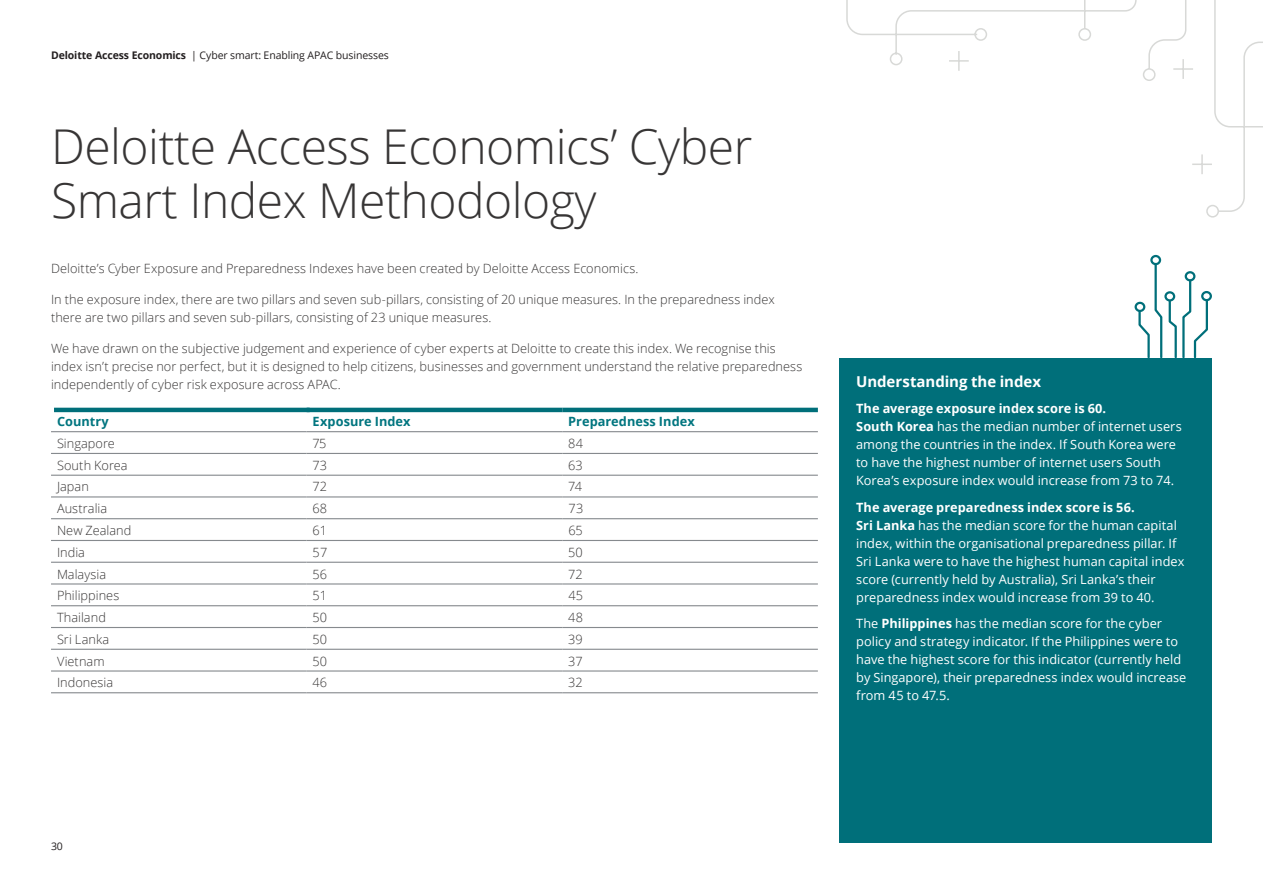
<style>
.page{position:relative;width:1263px;height:893px;background:#fff}
.page>*{position:absolute;margin:0;border:0;box-sizing:border-box;transform-origin:0 0}
.t1{font:300 48px/54px "Open Sans";letter-spacing:-.01em;color:#373535}
.t2{font:700 15px "Open Sans";letter-spacing:-.005em;color:#fff}
.t3{font:300 12.75px/18px "Open Sans";letter-spacing:.005em;color:#373535}
.t4{font:12.75px/18px "Open Sans";letter-spacing:.005em;color:#fff}
.t5{font:700 12.75px "Open Sans";letter-spacing:.005em;color:#00757f}
.t6{font:10.5px "Open Sans";letter-spacing:-.01em;color:#231f20}
.s1{font-weight:700}
</style>
<div class="page">
<svg style="left:846px;top:0;width:417px;height:218px"></svg>
<svg style="left:1192px;top:164px;width:20px;height:1px"></svg>
<hr style="left:1201px;top:154px;width:2px;height:20px;background:#d8d9d7">
<hr style="left:949px;top:60px;width:20px;height:2px;background:#d8d9d7">
<hr style="left:958px;top:51px;width:2px;height:20px;background:#d8d9d7">
<hr style="left:1173px;top:68px;width:20px;height:2px;background:#d8d9d7">
<hr style="left:1182px;top:59px;width:2px;height:20px;background:#d8d9d7">
<hr style="left:54px;top:408px;width:256px;height:4px;background:#006f7a">
<hr style="left:307px;top:408px;width:255px;height:4px;background:#006f7a">
<hr style="left:562px;top:408px;width:256px;height:4px;background:#006f7a">
<hr style="left:51px;top:431px;width:256px;height:1px;background:#868a8e">
<hr style="left:307px;top:431px;width:255px;height:1px;background:#868a8e">
<hr style="left:562px;top:431px;width:256px;height:1px;background:#868a8e">
<hr style="left:51px;top:453px;width:256px;height:1px;background:#868a8e">
<hr style="left:307px;top:453px;width:255px;height:1px;background:#868a8e">
<hr style="left:562px;top:453px;width:256px;height:1px;background:#868a8e">
<hr style="left:51px;top:475px;width:256px;height:1px;background:#868a8e">
<hr style="left:307px;top:475px;width:255px;height:1px;background:#868a8e">
<hr style="left:562px;top:475px;width:256px;height:1px;background:#868a8e">
<hr style="left:51px;top:496px;width:256px;height:1px;background:#868a8e">
<hr style="left:307px;top:496px;width:255px;height:1px;background:#868a8e">
<hr style="left:562px;top:496px;width:256px;height:1px;background:#868a8e">
<hr style="left:51px;top:518px;width:256px;height:1px;background:#868a8e">
<hr style="left:307px;top:518px;width:255px;height:1px;background:#868a8e">
<hr style="left:562px;top:518px;width:256px;height:1px;background:#868a8e">
<hr style="left:51px;top:540px;width:256px;height:1px;background:#868a8e">
<hr style="left:307px;top:540px;width:255px;height:1px;background:#868a8e">
<hr style="left:562px;top:540px;width:256px;height:1px;background:#868a8e">
<hr style="left:51px;top:562px;width:256px;height:1px;background:#868a8e">
<hr style="left:307px;top:562px;width:255px;height:1px;background:#868a8e">
<hr style="left:562px;top:562px;width:256px;height:1px;background:#868a8e">
<hr style="left:51px;top:583px;width:256px;height:2px;background:#868a8e">
<hr style="left:307px;top:583px;width:255px;height:2px;background:#868a8e">
<hr style="left:562px;top:583px;width:256px;height:2px;background:#868a8e">
<hr style="left:51px;top:605px;width:256px;height:1px;background:#868a8e">
<hr style="left:307px;top:605px;width:255px;height:1px;background:#868a8e">
<hr style="left:562px;top:605px;width:256px;height:1px;background:#868a8e">
<hr style="left:51px;top:627px;width:256px;height:1px;background:#868a8e">
<hr style="left:307px;top:627px;width:255px;height:1px;background:#868a8e">
<hr style="left:562px;top:627px;width:256px;height:1px;background:#868a8e">
<hr style="left:51px;top:649px;width:256px;height:1px;background:#868a8e">
<hr style="left:307px;top:649px;width:255px;height:1px;background:#868a8e">
<hr style="left:562px;top:649px;width:256px;height:1px;background:#868a8e">
<hr style="left:51px;top:670px;width:256px;height:2px;background:#868a8e">
<hr style="left:307px;top:670px;width:255px;height:2px;background:#868a8e">
<hr style="left:562px;top:670px;width:256px;height:2px;background:#868a8e">
<hr style="left:51px;top:692px;width:256px;height:1px;background:#868a8e">
<hr style="left:307px;top:692px;width:255px;height:1px;background:#868a8e">
<hr style="left:562px;top:692px;width:256px;height:1px;background:#868a8e">
<div style="left:839px;top:358px;width:373px;height:484px;background:#006f7a"></div>
<div style="left:1134px;top:302px;width:11px;height:10px;border:2px solid #006f7a;border-radius:50%"></div>
<div style="left:1150px;top:255px;width:11px;height:10px;border:2px solid #006f7a;border-radius:50%"></div>
<div style="left:1201px;top:291px;width:11px;height:10px;border:2px solid #006f7a;border-radius:50%"></div>
<svg style="left:1137px;top:262px;width:72px;height:96px"></svg>
<p class="t6" style="left:51px;top:48px;width:339px"><span class="s1">Deloitte Access Economics</span> | Cyber smart: Enabling APAC businesses</p>
<p class="t1" style="left:51px;top:119px;width:703px">Deloitte Access Economics’ Cyber<br>Smart Index Methodology</p>
<p class="t3" style="left:51px;top:259px;width:589px">Deloitte’s Cyber Exposure and Preparedness Indexes have been created by Deloitte Access Economics.</p>
<p class="t3" style="left:51px;top:290px;width:725px">In the exposure index, there are two pillars and seven sub-pillars, consisting of 20 unique measures. In the preparedness index there are two pillars and seven sub-pillars, consisting of 23 unique measures.</p>
<p class="t3" style="left:51px;top:339px;width:753px">We have drawn on the subjective judgement and experience of cyber experts at Deloitte to create this index. We recognise this index isn’t precise nor perfect, but it is designed to help citizens, businesses and government understand the relative preparedness independently of cyber risk exposure across APAC.</p>
<p class="t5" style="left:57px;top:412px;width:53px">Country</p>
<p class="t5" style="left:313px;top:412px;width:99px">Exposure Index</p>
<p class="t5" style="left:568px;top:412px;width:128px">Preparedness Index</p>
<p class="t3" style="left:57px;top:434px;width:59px">Singapore</p>
<p class="t3" style="left:313px;top:434px;width:15px">75</p>
<p class="t3" style="left:568px;top:434px;width:16px">84</p>
<p class="t3" style="left:57px;top:456px;width:72px">South Korea</p>
<p class="t3" style="left:313px;top:456px;width:16px">73</p>
<p class="t3" style="left:568px;top:456px;width:16px">63</p>
<p class="t3" style="left:57px;top:477px;width:33px">Japan</p>
<p class="t3" style="left:313px;top:477px;width:16px">72</p>
<p class="t3" style="left:568px;top:477px;width:15px">74</p>
<p class="t3" style="left:57px;top:499px;width:52px">Australia</p>
<p class="t3" style="left:313px;top:499px;width:16px">68</p>
<p class="t3" style="left:569px;top:499px;width:16px">73</p>
<p class="t3" style="left:57px;top:521px;width:76px">New Zealand</p>
<p class="t3" style="left:313px;top:521px;width:16px">61</p>
<p class="t3" style="left:568px;top:521px;width:16px">65</p>
<p class="t3" style="left:57px;top:543px;width:29px">India</p>
<p class="t3" style="left:313px;top:543px;width:16px">57</p>
<p class="t3" style="left:568px;top:543px;width:16px">50</p>
<p class="t3" style="left:57px;top:564px;width:51px">Malaysia</p>
<p class="t3" style="left:313px;top:564px;width:16px">56</p>
<p class="t3" style="left:568px;top:564px;width:16px">72</p>
<p class="t3" style="left:57px;top:586px;width:64px">Philippines</p>
<p class="t3" style="left:313px;top:586px;width:16px">51</p>
<p class="t3" style="left:568px;top:586px;width:16px">45</p>
<p class="t3" style="left:57px;top:608px;width:50px">Thailand</p>
<p class="t3" style="left:313px;top:608px;width:16px">50</p>
<p class="t3" style="left:568px;top:608px;width:16px">48</p>
<p class="t3" style="left:57px;top:630px;width:54px">Sri Lanka</p>
<p class="t3" style="left:313px;top:630px;width:16px">50</p>
<p class="t3" style="left:568px;top:630px;width:16px">39</p>
<p class="t3" style="left:57px;top:652px;width:49px">Vietnam</p>
<p class="t3" style="left:313px;top:652px;width:16px">50</p>
<p class="t3" style="left:568px;top:652px;width:16px">37</p>
<p class="t3" style="left:57px;top:673px;width:58px">Indonesia</p>
<p class="t3" style="left:313px;top:673px;width:16px">46</p>
<p class="t3" style="left:568px;top:673px;width:16px">32</p>
<p class="t2" style="left:856px;top:371px;width:186px">Understanding the index</p>
<p class="t4" style="left:856px;top:399px;width:327px"><span class="s1">The average exposure index score is 60.<br>South Korea</span> has the median number of internet users among the countries in the index. If South Korea were to have the highest number of internet users South Korea’s exposure index would increase from 73 to 74.</p>
<p class="t4" style="left:856px;top:498px;width:330px"><span class="s1">The average preparedness index score is 56.<br>Sri Lanka</span> has the median score for the human capital index, within the organisational preparedness pillar. If Sri Lanka were to have the highest human capital index score (currently held by Australia), Sri Lanka’s their preparedness index would increase from 39 to 40.</p>
<p class="t4" style="left:856px;top:614px;width:332px">The <span class="s1">Philippines</span> has the median score for the cyber policy and strategy indicator. If the Philippines were to have the highest score for this indicator (currently held by Singapore), their preparedness index would increase from 45 to 47.5.</p>
<p class="t6" style="left:51px;top:839px;width:13px">30</p>
</div>
